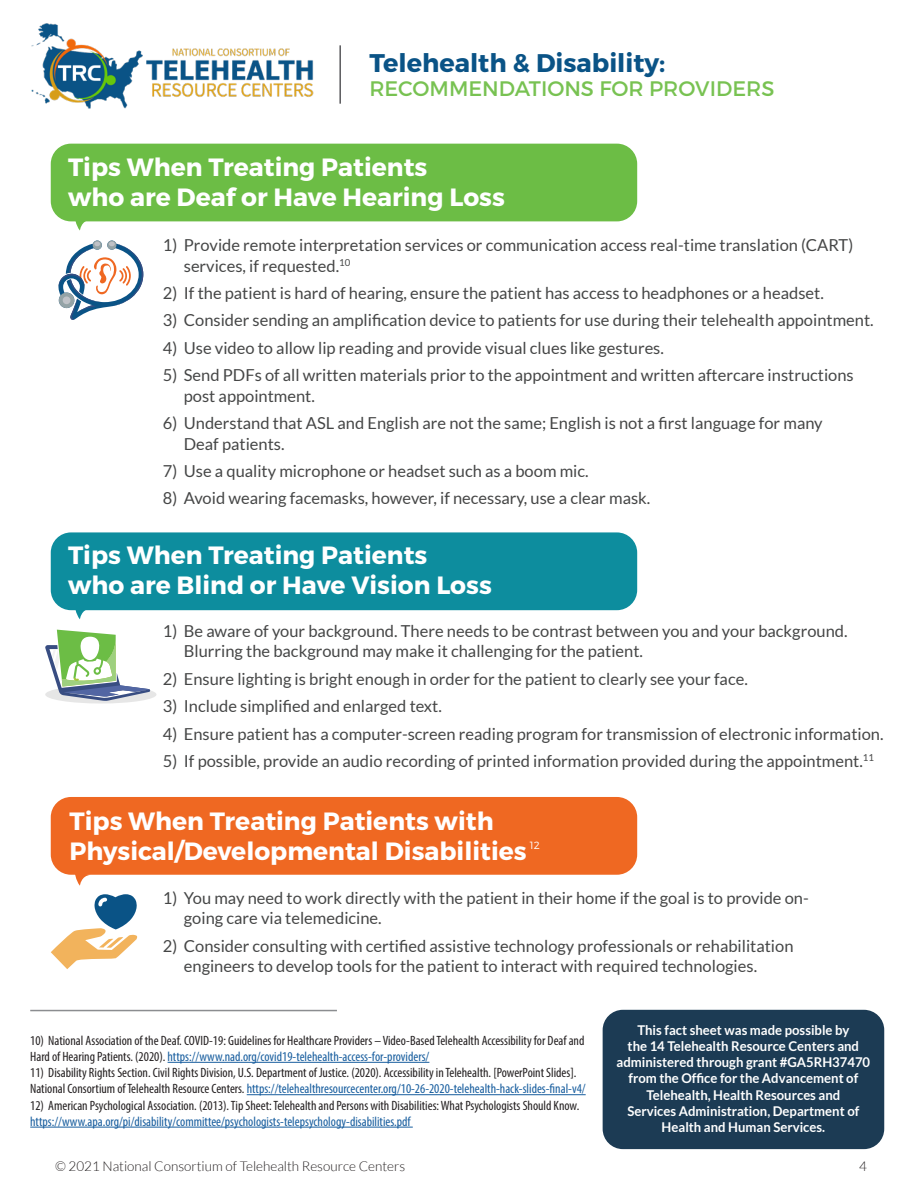
<style>
.page{position:relative;width:918px;height:1188px;background:#fff}
.page>*{position:absolute;margin:0;border:0;box-sizing:border-box;transform-origin:0 0}
.t1{font:25.5px "Trueno Bd";color:#0a5386}
.t2{font:24.9px/30px "Trueno Bd";color:#fff}
.t3{font:21px "Trueno Rg";color:#78c252}
.numbers{font:16.5px/20.7px "Lato";color:#454646}
.t4{font:condensed 13.5px/16.2px "Myriad Pro";color:#231f20}
.t5{font:700 13.5px/16.2px "Lato";color:#fff;text-align:center}
.t6{font:condensed 13.5px "Myriad Pro";color:#175d9e}
.t7{font:300 13.5px "Lato";color:#231f20}
.t8{font:10.5px "Trueno Lt";color:#fff}
.s1{color:#175d9e}
</style>
<div class="page">
<div style="left:51px;top:532px;width:586px;height:78px;background:#0d8d9e;border-radius:20px"></div>
<div style="left:51px;top:144px;width:586px;height:77px;background:#6cbd45;border-radius:20px"></div>
<img style="left:31px;top:23px;width:283px;height:86px">
<hr style="left:339px;top:45px;width:2px;height:59px;background:#5a5a5d">
<hr style="left:168px;top:1062px;width:261px;height:1px;background:#175d9e">
<hr style="left:247px;top:1094px;width:339px;height:1px;background:#175d9e">
<hr style="left:30px;top:1127px;width:383px;height:1px;background:#175d9e">
<hr style="left:30px;top:1010px;width:307px;height:1px;background:#8b8d90">
<svg style="left:75px;top:610px;width:16px;height:9px"></svg>
<svg style="left:75px;top:221px;width:16px;height:10px"></svg>
<div style="left:51px;top:797px;width:586px;height:78px;background:#ef6822;border-radius:20px"></div>
<div style="left:603px;top:1010px;width:281px;height:139px;background:#1c3b54;border-radius:20px"></div>
<svg style="left:75px;top:874px;width:16px;height:12px"></svg>
<svg style="left:59px;top:241px;width:84px;height:79px"></svg>
<svg style="left:45px;top:630px;width:111px;height:74px"></svg>
<svg style="left:51px;top:894px;width:86px;height:75px"></svg>
<p class="t1" style="left:369px;top:48px;width:298px">Telehealth &amp; Disability:</p>
<p class="t3" style="left:369px;top:76px;width:407px">RECOMMENDATIONS FOR PROVIDERS</p>
<p class="t2" style="left:68px;top:152px;width:361px">Tips When Treating Patients</p>
<p class="t2" style="left:68px;top:182px;width:438px">who are Deaf or Have Hearing Loss</p>
<p class="numbers" style="left:184px;top:234px;width:671px;text-indent:-21px">1) Provide remote interpretation services or communication access real-time translation (CART) services, if requested.<sup>10</sup></p>
<p class="numbers" style="left:163px;top:282px;width:663px">2) If the patient is hard of hearing, ensure the patient has access to headphones or a headset.</p>
<p class="numbers" style="left:163px;top:310px;width:712px">3) Consider sending an amplification device to patients for use during their telehealth appointment.</p>
<p class="numbers" style="left:163px;top:337px;width:503px">4) Use video to allow lip reading and provide visual clues like gestures.</p>
<p class="numbers" style="left:184px;top:365px;width:671px;text-indent:-21px">5) Send PDFs of all written materials prior to the appointment and written aftercare instructions post appointment.</p>
<p class="numbers" style="left:184px;top:413px;width:640px;text-indent:-21px">6) Understand that ASL and English are not the same; English is not a first language for many<br>Deaf patients.</p>
<p class="numbers" style="left:163px;top:461px;width:427px">7) Use a quality microphone or headset such as a boom mic.</p>
<p class="numbers" style="left:163px;top:488px;width:489px">8) Avoid wearing facemasks, however, if necessary, use a clear mask.</p>
<p class="t2" style="left:68px;top:541px;width:361px">Tips When Treating Patients</p>
<p class="t2" style="left:68px;top:571px;width:425px">who are Blind or Have Vision Loss</p>
<p class="numbers" style="left:184px;top:620px;width:665px;text-indent:-21px">1) Be aware of your background. There needs to be contrast between you and your background.<br>Blurring the background may make it challenging for the patient.</p>
<p class="numbers" style="left:163px;top:668px;width:587px">2) Ensure lighting is bright enough in order for the patient to clearly see your face.</p>
<p class="numbers" style="left:163px;top:696px;width:281px">3) Include simplified and enlarged text.</p>
<p class="numbers" style="left:163px;top:723px;width:722px">4) Ensure patient has a computer-screen reading program for transmission of electronic information.</p>
<p class="numbers" style="left:163px;top:751px;width:713px">5) If possible, provide an audio recording of printed information provided during the appointment.<sup>11</sup></p>
<p class="t2" style="left:70px;top:806px;width:459px">Tips When Treating Patients with<br>Physical/Developmental Disabilities</p>
<p class="t8" style="left:530px;top:839px;width:11px">12</p>
<p class="numbers" style="left:184px;top:887px;width:627px;text-indent:-21px">1) You may need to work directly with the patient in their home if the goal is to provide on&shy;going care via telemedicine.</p>
<p class="numbers" style="left:184px;top:935px;width:611px;text-indent:-21px">2) Consider consulting with certified assistive technology professionals or rehabilitation engineers to develop tools for the patient to interact with required technologies.</p>
<p class="t4" style="left:30px;top:1032px;width:556px">10) National Association of the Deaf. COVID-19: Guidelines for Healthcare Providers – Video-Based Telehealth Accessibility for Deaf and<br>Hard of Hearing Patients. (2020). <span class="s1">https://www.nad.org/covid19-telehealth-access-for-providers/</span></p>
<p class="t4" style="left:30px;top:1064px;width:557px">11) Disability Rights Section. Civil Rights Division, U.S. Department of Justice. (2020). Accessibility in Telehealth. [PowerPoint Slides].<br>National Consortium of Telehealth Resource Centers. <span class="s1">https://telehealthresourcecenter.org/10-26-2020-telehealth-hack-slides-final-v4/</span></p>
<p class="t4" style="left:30px;top:1097px;width:551px">12) American Psychological Association. (2013). Tip Sheet: Telehealth and Persons with Disabilities: What Psychologists Should Know.</p>
<p class="t6" style="left:30px;top:1113px;width:382px">https://www.apa.org/pi/disability/committee/psychologists-telepsychology-disabilities.pdf</p>
<p class="t5" style="left:617px;top:1021px;width:255px">This fact sheet was made possible by<br>the 14 Telehealth Resource Centers and administered through grant #GA5RH37470 from the Office for the Advancement of Telehealth, Health Resources and</p>
<p class="t5" style="left:627px;top:1102px;width:233px">Services Administration, Department of<br>Health and Human Services.</p>
<p class="t7" style="left:55px;top:1159px;width:352px">© 2021 National Consortium of Telehealth Resource Centers</p>
<p class="t7" style="left:859px;top:1159px;width:9px">4</p>
</div>
